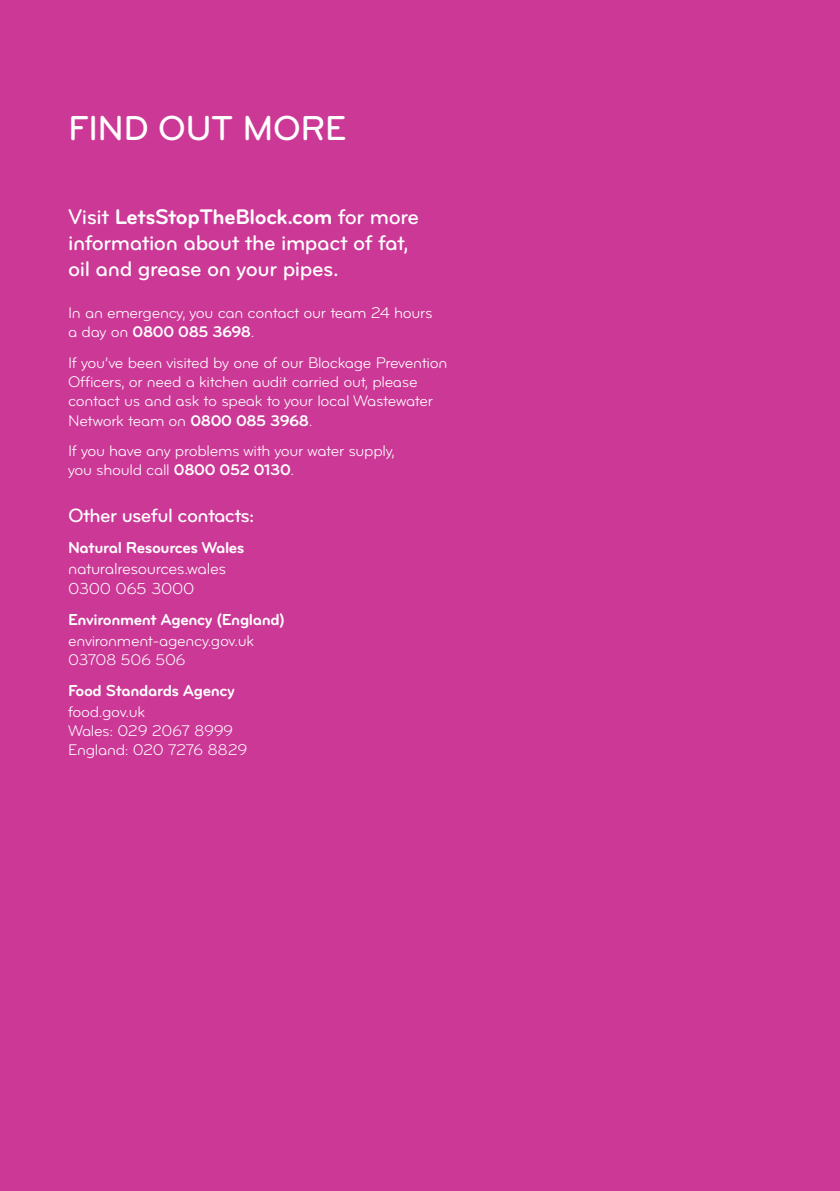
<style>
.page{position:relative;width:840px;height:1191px;background:#fff}
.page>*{position:absolute;margin:0;border:0;box-sizing:border-box;transform-origin:0 0}
.t1{font:36px "Bryant Pro Medium Alternate";letter-spacing:-.02em;color:#fff}
.t2{font:22px/26.4px "Bryant Pro Medium Alternate";letter-spacing:-.02em;color:#fff}
.t3{font:22px "Bryant Pro Bold Alternate";letter-spacing:-.02em;color:#fff}
.t4{font:20px "Bryant Pro Medium Alternate";letter-spacing:-.03em;color:#fff}
.t5{font:16.4px "Bryant Pro Bold Alternate";letter-spacing:-.025em;color:#fff}
.t6{font:16.4px/19.8px "Bryant Pro Regular Alternate";letter-spacing:-.02em;color:#fff}
.t7{font:16px/19.2px "Bryant Pro Regular Alternate";letter-spacing:-.02em;color:#fff}
.t8{font:16px "Bryant Pro Bold Alternate";letter-spacing:-.02em;color:#fff}
.s1{font-family:"Bryant Pro Medium Alternate"}
.s2{font-family:"Bryant Pro Regular Alternate"}
.s3{font-family:"Bryant Pro Bold Alternate"}
</style>
<div class="page">
<div style="left:0;top:0;width:839px;height:1191px;background:#cc3896"></div>
<h1 class="t1" style="left:68px;top:106px;width:280px">FIND OUT MORE</h1>
<h2 class="t3" style="left:68px;top:203px;width:352px"><span class="s1">Visit</span> LetsStopTheBlock.com <span class="s1">for more</span></h2>
<h2 class="t2" style="left:68px;top:229px;width:341px">information about the impact of fat, oil and grease on your pipes.</h2>
<p class="t7" style="left:68px;top:303px;width:366px">In an emergency, you can contact our team 24 hours</p>
<p class="t8" style="left:68px;top:322px;width:188px"><span class="s2">a day on</span> 0800 085 3698<span class="s2">.</span></p>
<p class="t7" style="left:68px;top:353px;width:380px">If you’ve been visited by one of our Blockage Prevention Officers, or need a kitchen audit carried out, please contact us and ask to speak to your local Wastewater Network team on <span class="s3">0800 085 3968</span>.</p>
<p class="t7" style="left:68px;top:441px;width:328px">If you have any problems with your water supply, you should call <span class="s3">0800 052 0130</span>.</p>
<p class="t4" style="left:68px;top:503px;width:188px">Other useful contacts:</p>
<p class="t5" style="left:68px;top:537px;width:178px">Natural Resources Wales</p>
<p class="t6" style="left:68px;top:559px;width:159px">naturalresources.wales<br>0300 065 3000</p>
<p class="t5" style="left:68px;top:610px;width:218px">Environment Agency (England)</p>
<p class="t7" style="left:68px;top:631px;width:187px">environment-agency.gov.uk<br>03708 506 506</p>
<p class="t5" style="left:68px;top:681px;width:168px">Food Standards Agency</p>
<p class="t7" style="left:68px;top:702px;width:181px">food.gov.uk<br>Wales: 029 2067 8999<br>England: 020 7276 8829</p>
</div>
